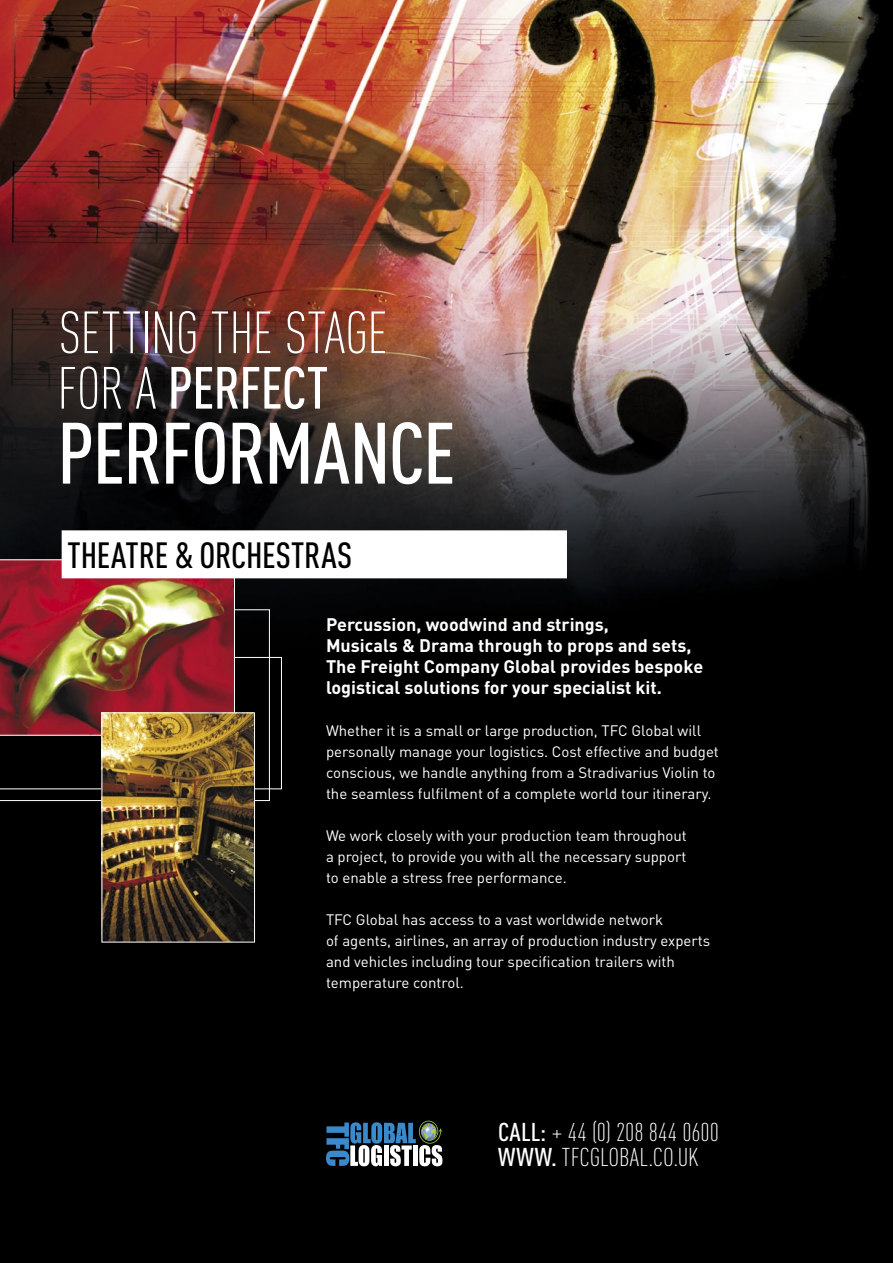
<style>
.page{position:relative;width:893px;height:1263px;background:#fff}
.page>*{position:absolute;margin:0;border:0;box-sizing:border-box;transform-origin:0 0}
.t1{font:500 85.5px "DIN Cond";letter-spacing:-.02em;color:#fff}
.t2{font:300 58.5px/55.5px "DIN Cond";letter-spacing:-.005em;color:#fff}
.subhead_bg_white{font:500 36px "DIN Cond";letter-spacing:-.01em;color:#000}
.t3{font:300 25.5px "DIN Cond";color:#fff;scale:1.04 1}
.text{font:700 18px/21px "DIN";color:#fff}
.text-2{font:15px/21px "DIN";color:#fff}
.s1{font-weight:500}
</style>
<div class="page">
<img style="left:0;top:0;width:893px;height:1263px">
<svg style="left:0;top:789px;width:270px;height:12px"></svg>
<img style="left:0;top:559px;width:282px;height:230px">
<img style="left:104px;top:715px;width:149px;height:225px">
<div style="left:102px;top:713px;width:153px;height:229px;border:1px solid #fff"></div>
<div style="left:62px;top:530px;width:505px;height:48px;background:#fff"></div>
<svg style="left:326px;top:1121px;width:116px;height:45px"></svg>
<p class="t2" style="left:57px;top:305px;width:325px">SETTING THE STAGE<br>FOR A <span class="s1">PERFECT</span></p>
<p class="t1" style="left:57px;top:402px;width:400px">PERFORMANCE</p>
<p class="subhead_bg_white" style="left:68px;top:533px;width:283px">THEATRE &amp; ORCHESTRAS</p>
<p class="text" style="left:326px;top:613px;width:379px">Percussion, woodwind and strings,<br>Musicals &amp; Drama through to props and sets, The Freight Company Global provides bespoke logistical solutions for your specialist kit.</p>
<p class="text-2" style="left:326px;top:720px;width:394px">Whether it is a small or large production, TFC Global will personally manage your logistics. Cost effective and budget conscious, we handle anything from a Stradivarius Violin to the seamless fulfilment of a complete world tour itinerary.</p>
<p class="text-2" style="left:326px;top:825px;width:362px;text-align:justify">We work closely with your production team throughout a project, to provide you with all the necessary support to enable a stress free performance.</p>
<p class="text-2" style="left:326px;top:909px;width:386px">TFC Global has access to a vast worldwide network<br>of agents, airlines, an array of production industry experts and vehicles including tour specification trailers with temperature control.</p>
<p class="t3" style="left:498px;top:1117px;width:214px"><span class="s1">CALL:</span> + 44 (0) 208 844 0600</p>
<p class="t3" style="left:498px;top:1143px;width:194px"><span class="s1">WWW.</span> TFCGLOBAL.CO.UK</p>
</div>
